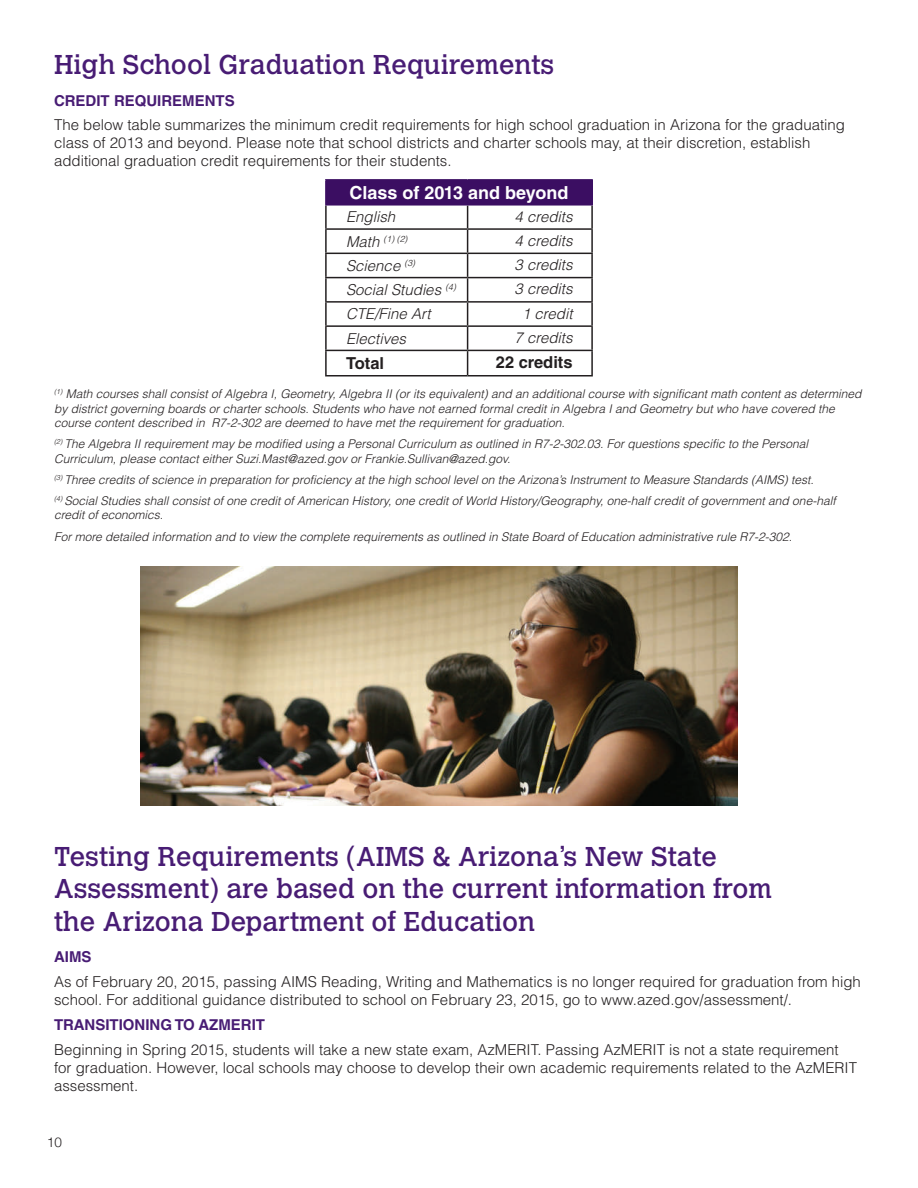
<style>
.page{position:relative;width:918px;height:1188px;background:#fff}
.page>*{position:absolute;margin:0;border:0;box-sizing:border-box;transform-origin:0 0}
.t1{font:27px/32.4px "Calvert MT Std";color:#481c74}
.t2{font:700 18px "Helvetica LT Std";color:#fff}
.t3{font:700 16.5px "Helvetica LT Std";color:#231f20}
.t4{font:300 15px/18px "Helvetica LT Std";color:#231f20}
.t5{font:italic 300 15px "Helvetica LT Std";color:#231f20}
.t6{font:700 15px "Helvetica LT Std";color:#481c74}
.t7{font:300 13.5px "Helvetica Neue";color:#231f20}
.t8{font:italic 300 12px/14.4px "Helvetica LT Std";color:#231f20}
.t9{font:italic 300 8.7px "Helvetica LT Std";color:#231f20}
.s1{font-size:15px}
</style>
<div class="page">
<div style="left:326px;top:180px;width:266px;height:25px;background:#3b0e62"></div>
<hr style="left:325px;top:206px;width:2px;height:22px;background:#231f20">
<hr style="left:591px;top:206px;width:2px;height:22px;background:#231f20">
<hr style="left:325px;top:228px;width:143px;height:2px;background:#231f20">
<hr style="left:325px;top:230px;width:2px;height:23px;background:#231f20">
<hr style="left:468px;top:228px;width:125px;height:2px;background:#231f20">
<hr style="left:591px;top:230px;width:2px;height:23px;background:#231f20">
<hr style="left:325px;top:253px;width:143px;height:1px;background:#231f20">
<hr style="left:325px;top:254px;width:2px;height:23px;background:#231f20">
<hr style="left:468px;top:253px;width:125px;height:1px;background:#231f20">
<hr style="left:591px;top:254px;width:2px;height:23px;background:#231f20">
<hr style="left:325px;top:277px;width:143px;height:1px;background:#231f20">
<hr style="left:325px;top:278px;width:2px;height:23px;background:#231f20">
<hr style="left:468px;top:277px;width:125px;height:1px;background:#231f20">
<hr style="left:591px;top:278px;width:2px;height:23px;background:#231f20">
<hr style="left:325px;top:301px;width:143px;height:2px;background:#231f20">
<hr style="left:325px;top:303px;width:2px;height:22px;background:#231f20">
<hr style="left:468px;top:301px;width:125px;height:2px;background:#231f20">
<hr style="left:591px;top:303px;width:2px;height:22px;background:#231f20">
<hr style="left:325px;top:325px;width:143px;height:2px;background:#231f20">
<hr style="left:325px;top:327px;width:2px;height:23px;background:#231f20">
<hr style="left:468px;top:325px;width:125px;height:2px;background:#231f20">
<hr style="left:591px;top:327px;width:2px;height:23px;background:#231f20">
<hr style="left:325px;top:350px;width:143px;height:1px;background:#231f20">
<hr style="left:325px;top:351px;width:2px;height:24px;background:#231f20">
<hr style="left:468px;top:350px;width:125px;height:1px;background:#231f20">
<svg style="left:467px;top:206px;width:1px;height:169px"></svg>
<hr style="left:591px;top:351px;width:2px;height:24px;background:#231f20">
<hr style="left:325px;top:375px;width:143px;height:2px;background:#231f20">
<hr style="left:468px;top:375px;width:125px;height:2px;background:#231f20">
<hr style="left:325px;top:179px;width:143px;height:2px;background:#3b0e62">
<hr style="left:325px;top:181px;width:2px;height:23px;background:#3b0e62">
<hr style="left:468px;top:179px;width:125px;height:2px;background:#3b0e62">
<hr style="left:591px;top:181px;width:2px;height:23px;background:#3b0e62">
<hr style="left:325px;top:204px;width:143px;height:2px;background:#3b0e62">
<hr style="left:468px;top:204px;width:125px;height:2px;background:#3b0e62">
<img style="left:140px;top:566px;width:598px;height:240px">
<h1 class="t1" style="left:54px;top:49px;width:502px">High School Graduation Requirements</h1>
<p class="t6" style="left:54px;top:91px;width:182px">CREDIT REQUIREMENTS</p>
<p class="t4" style="left:54px;top:116px;width:793px">The below table summarizes the minimum credit requirements for high school graduation in Arizona for the graduating class of 2013 and beyond. Please note that school districts and charter schools may, at their discretion, establish additional graduation credit requirements for their students.</p>
<h2 class="t2" style="left:350px;top:181px;width:220px">Class of 2013 and beyond</h2>
<p class="t5" style="left:346px;top:208px;width:51px">English</p>
<p class="t5" style="left:515px;top:207px;width:60px">4 credits</p>
<p class="t9" style="left:346px;top:233px;width:63px"><span class="s1">Math</span> (1) (2)</p>
<p class="t5" style="left:515px;top:231px;width:60px">4 credits</p>
<p class="t5" style="left:346px;top:256px;width:71px">Science <sup>(3)</sup></p>
<p class="t5" style="left:515px;top:255px;width:60px">3 credits</p>
<p class="t5" style="left:346px;top:280px;width:111px">Social Studies <sup>(4)</sup></p>
<p class="t5" style="left:515px;top:280px;width:60px">3 credits</p>
<p class="t5" style="left:346px;top:305px;width:86px">CTE/Fine Art</p>
<p class="t5" style="left:522px;top:304px;width:52px">1 credit</p>
<p class="t5" style="left:346px;top:329px;width:62px">Electives</p>
<p class="t5" style="left:515px;top:328px;width:60px">7 credits</p>
<h3 class="t3" style="left:346px;top:353px;width:40px">Total</h3>
<h3 class="t3" style="left:496px;top:352px;width:78px">22 credits</h3>
<p class="t8" style="left:54px;top:387px;width:809px"><sup>(1)</sup> Math courses shall consist of Algebra I, Geometry, Algebra II (or its equivalent) and an additional course with significant math content as determined by district governing boards or charter schools. Students who have not earned formal credit in Algebra I and Geometry but who have covered the course content described in R7-2-302 are deemed to have met the requirement for graduation.</p>
<p class="t8" style="left:54px;top:437px;width:756px"><sup>(2)</sup> The Algebra II requirement may be modified using a Personal Curriculum as outlined in R7-2-302.03. For questions specific to the Personal<br>Curriculum, please contact either Suzi.Mast@azed.gov or Frankie.Sullivan@azed.gov.</p>
<p class="t8" style="left:54px;top:469px;width:783px;line-height:21.1px"><sup>(3)</sup> Three credits of science in preparation for proficiency at the high school level on the Arizona’s Instrument to Measure Standards (AIMS) test.<br><sup>(4)</sup> Social Studies shall consist of one credit of American History, one credit of World History/Geography, one-half credit of government and one-half</p>
<p class="t8" style="left:54px;top:505px;width:740px;line-height:21.1px">credit of economics.<br>For more detailed information and to view the complete requirements as outlined in State Board of Education administrative rule R7-2-302.</p>
<h1 class="t1" style="left:54px;top:841px;width:720px">Testing Requirements (AIMS &amp; Arizona’s New State<br>Assessment) are based on the current information from the Arizona Department of Education</h1>
<p class="t6" style="left:54px;top:948px;width:39px">AIMS</p>
<p class="t4" style="left:54px;top:973px;width:808px">As of February 20, 2015, passing AIMS Reading, Writing and Mathematics is no longer required for graduation from high school. For additional guidance distributed to school on February 23, 2015, go to www.azed.gov/assessment/.</p>
<p class="t6" style="left:54px;top:1015px;width:213px">TRANSITIONING TO AZMERIT</p>
<p class="t4" style="left:54px;top:1040px;width:805px">Beginning in Spring 2015, students will take a new state exam, AzMERIT. Passing AzMERIT is not a state requirement for graduation. However, local schools may choose to develop their own academic requirements related to the AzMERIT assessment.</p>
<p class="t7" style="left:47px;top:1131px;width:17px">10</p>
</div>
